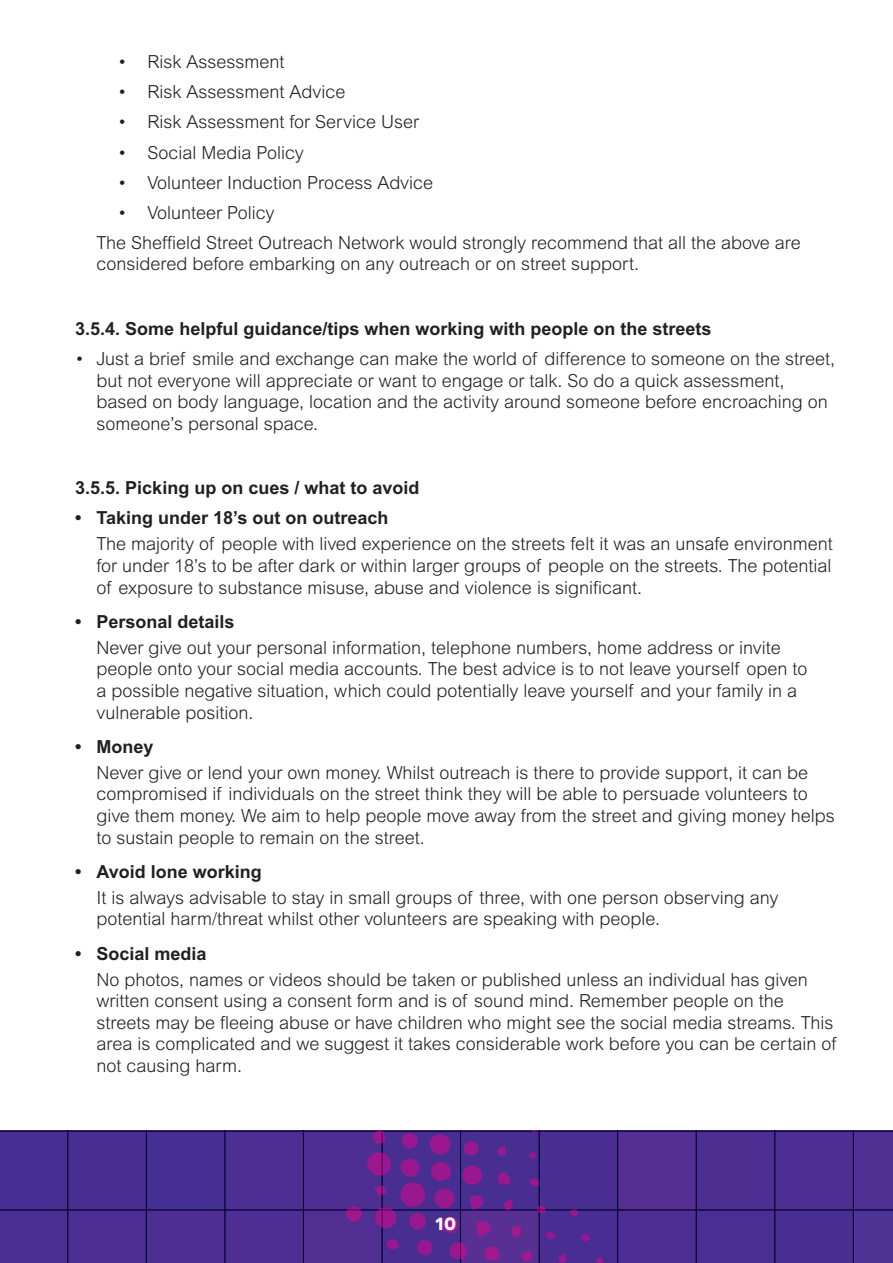
<style>
.page{position:relative;width:893px;height:1263px;background:#fff}
.page>*{position:absolute;margin:0;border:0;box-sizing:border-box;transform-origin:0 0}
.t1{font:300 18px/21.6px "Arial";color:#231f20}
.t2{font:700 18px "Arial";color:#231f20}
.t3{font:700 18px "Co Headline";color:#fff}
</style>
<div class="page">
<svg style="left:0;top:1130px;width:893px;height:133px;background:#4d2b8e"></svg>
<p class="t1" style="left:118px;top:51px;width:168px">• Risk Assessment</p>
<p class="t1" style="left:118px;top:81px;width:229px">• Risk Assessment Advice</p>
<p class="t1" style="left:118px;top:111px;width:303px">• Risk Assessment for Service User</p>
<p class="t1" style="left:118px;top:141px;width:188px">• Social Media Policy</p>
<p class="t1" style="left:118px;top:171px;width:317px">• Volunteer Induction Process Advice</p>
<p class="t1" style="left:97px;top:197px;width:706px;line-height:30.2px;text-indent:21px">• Volunteer Policy<br>The Sheffield Street Outreach Network would strongly recommend that all the above are</p>
<p class="t1" style="left:97px;top:253px;width:544px">considered before embarking on any outreach or on street support.</p>
<p class="t2" style="left:75px;top:318px;width:638px">3.5.4. Some helpful guidance/tips when working with people on the streets</p>
<p class="t1" style="left:97px;top:348px;width:740px;text-indent:-21px">• Just a brief smile and exchange can make the world of difference to someone on the street, but not everyone will appreciate or want to engage or talk. So do a quick assessment, based on body language, location and the activity around someone before encroaching on someone’s personal space.</p>
<p class="t2" style="left:75px;top:477px;width:346px">3.5.5. Picking up on cues / what to avoid</p>
<p class="t2" style="left:75px;top:508px;width:315px">• Taking under 18’s out on outreach</p>
<p class="t1" style="left:97px;top:533px;width:738px;text-align:justify">The majority of people with lived experience on the streets felt it was an unsafe environment for under 18’s to be after dark or within larger groups of people on the streets. The potential of exposure to substance misuse, abuse and violence is significant.</p>
<p class="t2" style="left:75px;top:611px;width:161px">• Personal details</p>
<p class="t1" style="left:97px;top:636px;width:712px">Never give out your personal information, telephone numbers, home address or invite people onto your social media accounts. The best advice is to not leave yourself open to a possible negative situation, which could potentially leave yourself and your family in a vulnerable position.</p>
<p class="t2" style="left:75px;top:736px;width:80px">• Money</p>
<p class="t1" style="left:97px;top:761px;width:740px">Never give or lend your own money. Whilst outreach is there to provide support, it can be compromised if individuals on the street think they will be able to persuade volunteers to give them money. We aim to help people move away from the street and giving money helps to sustain people to remain on the street.</p>
<p class="t2" style="left:75px;top:861px;width:188px">• Avoid lone working</p>
<p class="t1" style="left:97px;top:886px;width:683px">It is always advisable to stay in small groups of three, with one person observing any potential harm/threat whilst other volunteers are speaking with people.</p>
<p class="t2" style="left:75px;top:943px;width:133px">• Social media</p>
<p class="t1" style="left:97px;top:968px;width:741px">No photos, names or videos should be taken or published unless an individual has given written consent using a consent form and is of sound mind. Remember people on the streets may be fleeing abuse or have children who might see the social media streams. This area is complicated and we suggest it takes considerable work before you can be certain of not causing harm.</p>
<p class="t3" style="left:435px;top:1213px;width:22px">10</p>
</div>
